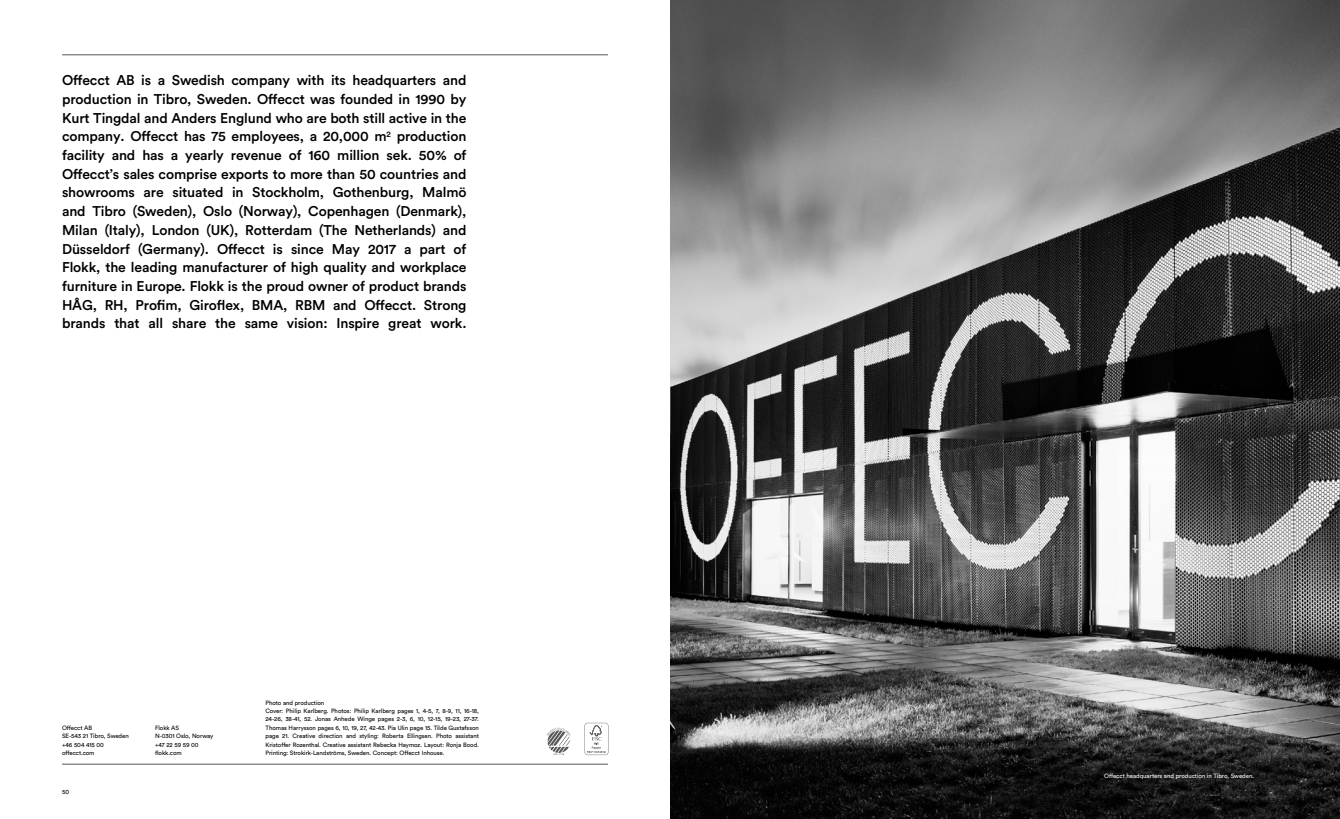
<style>
.page{position:relative;width:1340px;height:819px;background:#fff}
.page>*{position:absolute;margin:0;border:0;box-sizing:border-box;transform-origin:0 0}
.t1{font:500 14px/18.7px "Circular Std";letter-spacing:-.01em;color:#000;text-align:justify}
.t2{font:6.12px/8.4px "Circular Std";letter-spacing:-.01em;color:#000}
.t3{font:6.12px "Circular Std";letter-spacing:-.01em;color:#fff}
</style>
<div class="page">
<img style="left:670px;top:0;width:669px;height:819px">
<hr style="left:62px;top:55px;width:546px;height:1px;background:#575756">
<hr style="left:62px;top:763px;width:546px;height:1px;background:#575756">
<svg style="left:547px;top:727px;width:23px;height:28px"></svg>
<svg style="left:584px;top:722px;width:24px;height:33px"></svg>
<p class="t1" style="left:62px;top:70px;width:406px">Offecct AB is a Swedish company with its headquarters and production in Tibro, Sweden. Offecct was founded in 1990 by Kurt Tingdal and Anders Englund who are both still active in the company. Offecct has 75 employees, a 20,000 m<sup>2</sup> production facility and has a yearly revenue of 160 million sek. 50% of Offecct’s sales comprise exports to more than 50 countries and showrooms are situated in Stockholm, Gothenburg, Malmö and Tibro (Sweden), Oslo (Norway), Copenhagen (Denmark), Milan (Italy), London (UK), Rotterdam (The Netherlands) and Düsseldorf (Germany). Offecct is since May 2017 a part of Flokk, the leading manufacturer of high quality and workplace furniture in Europe. Flokk is the proud owner of product brands HÅG, RH, Profim, Giroflex, BMA, RBM and Offecct. Strong brands that all share the same vision: Inspire great work.</p>
<p class="t2" style="left:62px;top:723px;width:68px">Offecct AB<br>SE-543 21 Tibro, Sweden +46 504 415 00 offecct.com</p>
<p class="t2" style="left:155px;top:723px;width:60px">Flokk AS<br>N-0301 Oslo, Norway +47 22 59 59 00 flokk.com</p>
<p class="t2" style="left:62px;top:787px;width:9px">50</p>
<p class="t2" style="left:265px;top:698px;width:215px">Photo and production<br>Cover: Philip Karlberg. Photos: Philip Karlberg pages 1, 4-5, 7, 8-9, 11, 16-18, 24-26, 38-41, 52. Jonas Anhede Winge pages 2-3, 6, 10, 12-15, 19-23, 27-37.<br>Thomas Harrysson pages 6, 10, 19, 27, 42-43. Pia Ulin page 15. Tilde Gustafsson page 21. Creative direction and styling: Roberta Ellingsen. Photo assistant Kristoffer Rozenthal. Creative assistant Rebecka Haymoz. Layout: Ronja Bood.<br>Printing: Strokirk-Landströms, Sweden. Concept: Offecct Inhouse.</p>
<p class="t3" style="left:1104px;top:771px;width:151px">Offecct headquarters and production in Tibro, Sweden.</p>
</div>
